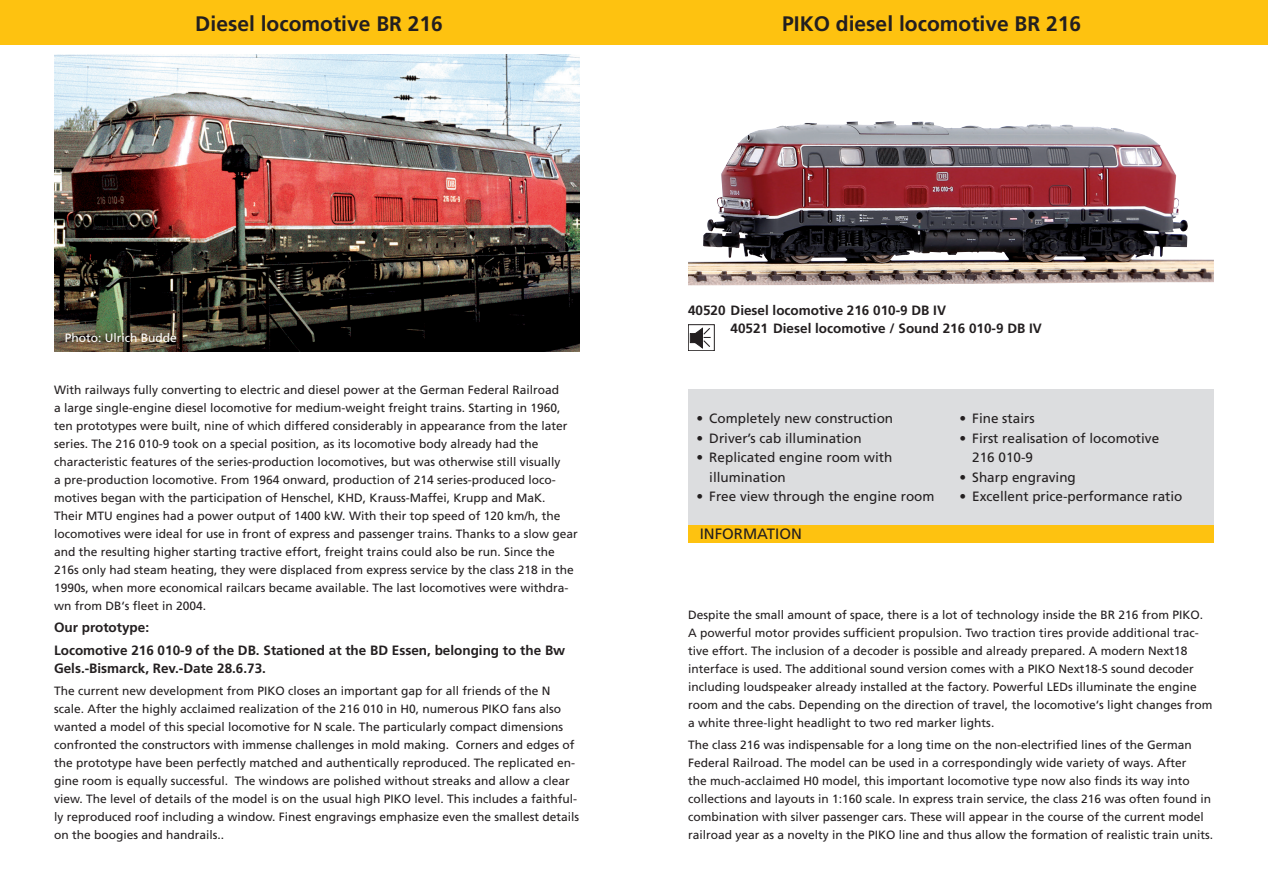
<style>
.page{position:relative;width:1268px;height:893px;background:#fff}
.page>*{position:absolute;margin:0;border:0;box-sizing:border-box;transform-origin:0 0}
.t1{font:700 21px "Frutiger LT Std";color:#231f20}
.t2{font:15px "Frutiger LT Std";color:#231f20}
.t3{font:13.5px/19.5px "Frutiger LT Std";color:#231f20}
.t4{font:700 13.5px/22.2px "Frutiger LT Std";color:#231f20}
.t5{font:12px/18px "Frutiger LT Std";color:#231f20}
.t6{font:12px "Frutiger LT Std";color:#fff}
</style>
<div class="page">
<img style="left:54px;top:54px;width:526px;height:297px">
<img style="left:688px;top:121px;width:525px;height:164px">
<div style="left:0;top:0;width:1267px;height:45px;background:#fec210"></div>
<div style="left:688px;top:324px;width:26px;height:27px;border:1px solid #231f20"></div>
<svg style="left:689px;top:327px;width:22px;height:22px"></svg>
<div style="left:688px;top:389px;width:525px;height:136px;background:#dcdddf"></div>
<div style="left:688px;top:525px;width:525px;height:17px;background:#fec210"></div>
<h1 class="t1" style="left:195px;top:11px;width:249px">Diesel locomotive BR 216</h1>
<h1 class="t1" style="left:782px;top:11px;width:300px">PIKO diesel locomotive BR 216</h1>
<p class="t6" style="left:65px;top:331px;width:114px">Photo: Ulrich Budde</p>
<p class="t4" style="left:730px;top:302px;width:313px;line-height:18px;text-indent:-43px">40520 Diesel locomotive 216 010-9 DB IV<br>40521 Diesel locomotive / Sound 216 010-9 DB IV</p>
<p class="t5" style="left:54px;top:381px;width:525px">With railways fully converting to electric and diesel power at the German Federal Railroad<br>a large single-engine diesel locomotive for medium-weight freight trains. Starting in 1960, ten prototypes were built, nine of which differed considerably in appearance from the later series. The 216 010-9 took on a special position, as its locomotive body already had the characteristic features of the series-production locomotives, but was otherwise still visually<br>a pre-production locomotive. From 1964 onward, production of 214 series-produced loco&shy;motives began with the participation of Henschel, KHD, Krauss-Maffei, Krupp and MaK.<br>Their MTU engines had a power output of 1400 kW. With their top speed of 120 km/h, the locomotives were ideal for use in front of express and passenger trains. Thanks to a slow gear and the resulting higher starting tractive effort, freight trains could also be run. Since the 216s only had steam heating, they were displaced from express service by the class 218 in the 1990s, when more economical railcars became available. The last locomotives were withdra&shy;wn from DB‘s fleet in 2004.</p>
<p class="t4" style="left:54px;top:617px;width:512px">Our prototype:<br>Locomotive 216 010-9 of the DB. Stationed at the BD Essen, belonging to the Bw</p>
<p class="t4" style="left:54px;top:657px;width:213px">Gels.-Bismarck, Rev.-Date 28.6.73.</p>
<p class="t5" style="left:54px;top:682px;width:526px">The current new development from PIKO closes an important gap for all friends of the N scale. After the highly acclaimed realization of the 216 010 in H0, numerous PIKO fans also wanted a model of this special locomotive for N scale. The particularly compact dimensions confronted the constructors with immense challenges in mold making. Corners and edges of the prototype have been perfectly matched and authentically reproduced. The replicated en&shy;gine room is equally successful. The windows are polished without streaks and allow a clear view. The level of details of the model is on the usual high PIKO level. This includes a faithful&shy;ly reproduced roof including a window. Finest engravings emphasize even the smallest details on the boogies and handrails..</p>
<p class="t3" style="left:696px;top:409px;width:198px">• Completely new construction</p>
<p class="t3" style="left:696px;top:428px;width:167px">• Driver’s cab illumination</p>
<p class="t3" style="left:709px;top:448px;width:185px;text-indent:-13px">• Replicated engine room with illumination</p>
<p class="t3" style="left:696px;top:487px;width:239px">• Free view through the engine room</p>
<p class="t2" style="left:699px;top:525px;width:104px">INFORMATION</p>
<p class="t3" style="left:959px;top:409px;width:77px">• Fine stairs</p>
<p class="t3" style="left:972px;top:428px;width:188px;text-indent:-13px">• First realisation of locomotive<br>216 010-9</p>
<p class="t3" style="left:959px;top:467px;width:118px">• Sharp engraving</p>
<p class="t3" style="left:959px;top:487px;width:224px">• Excellent price-performance ratio</p>
<p class="t5" style="left:688px;top:606px;width:526px">Despite the small amount of space, there is a lot of technology inside the BR 216 from PIKO.<br>A powerful motor provides sufficient propulsion. Two traction tires provide additional trac&shy;tive effort. The inclusion of a decoder is possible and already prepared. A modern Next18 interface is used. The additional sound version comes with a PIKO Next18-S sound decoder including loudspeaker already installed at the factory. Powerful LEDs illuminate the engine room and the cabs. Depending on the direction of travel, the locomotive‘s light changes from a white three-light headlight to two red marker lights.</p>
<p class="t5" style="left:688px;top:736px;width:526px">The class 216 was indispensable for a long time on the non-electrified lines of the German Federal Railroad. The model can be used in a correspondingly wide variety of ways. After<br>the much-acclaimed H0 model, this important locomotive type now also finds its way into collections and layouts in 1:160 scale. In express train service, the class 216 was often found in combination with silver passenger cars. These will appear in the course of the current model railroad year as a novelty in the PIKO line and thus allow the formation of realistic train units.</p>
</div>
